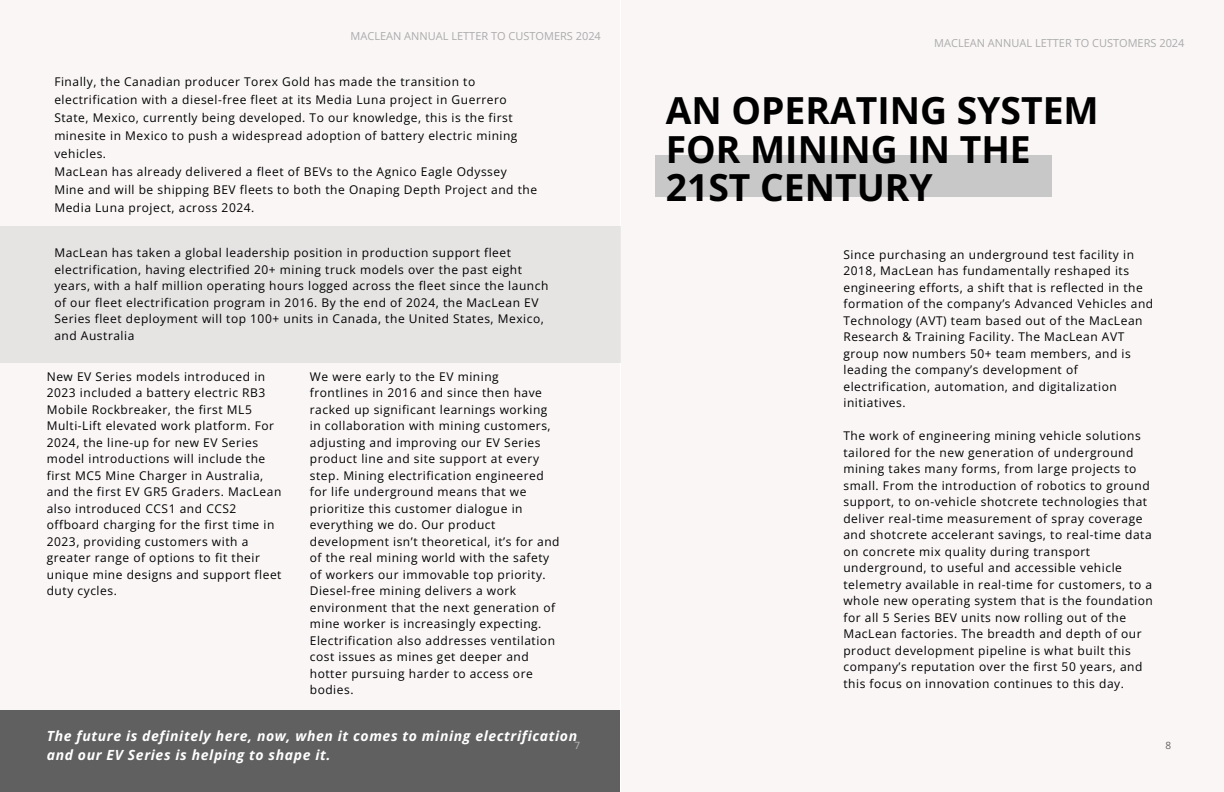
<style>
.page{position:relative;width:1224px;height:792px;background:#fff}
.page>*{position:absolute;margin:0;border:0;box-sizing:border-box;transform-origin:0 0}
.t1{font:700 37.3px/38.2px "Open Sans";color:#000}
.t2{font:italic 700 14px/19.5px "Open Sans";letter-spacing:.045em;color:#fff}
.t3{font:12px/16.5px "Open Sans";letter-spacing:.045em;color:#000001}
.t4{font:12px/18px "Open Sans";letter-spacing:.045em;color:#000}
.t5{font:11px "Open Sans";color:#ababab}
.t6{font:10px "Open Sans";color:#bbb}
.t7{font:10px "Open Sans";color:#606060}
</style>
<div class="page">
<div style="left:0;top:0;width:620px;height:792px;background:#faf6f6"></div>
<div style="left:0;top:710px;width:620px;height:82px;background:#606060"></div>
<div style="left:0;top:226px;width:622px;height:137px;background:#e6e3e3"></div>
<div style="left:622px;top:0;width:602px;height:791px;background:#faf6f6"></div>
<div style="left:656px;top:155px;width:396px;height:41px;background:#c9c8c8"></div>
<p class="t5" style="left:351px;top:28px;width:252px">MACLEAN ANNUAL LETTER TO CUSTOMERS 2024</p>
<p class="t4" style="left:54px;top:72px;width:484px">Finally, the Canadian producer Torex Gold has made the transition to electrification with a diesel-free fleet at its Media Luna project in Guerrero State, Mexico, currently being developed. To our knowledge, this is the first minesite in Mexico to push a widespread adoption of battery electric mining vehicles.<br>MacLean has already delivered a fleet of BEVs to the Agnico Eagle Odyssey Mine and will be shipping BEV fleets to both the Onaping Depth Project and the Media Luna project, across 2024.</p>
<p class="t4" style="left:54px;top:244px;width:496px;line-height:16.5px">MacLean has taken a global leadership position in production support fleet electrification, having electrified 20+ mining truck models over the past eight years, with a half million operating hours logged across the fleet since the launch of our fleet electrification program in 2016. By the end of 2024, the MacLean EV Series fleet deployment will top 100+ units in Canada, the United States, Mexico, and Australia</p>
<p class="t3" style="left:47px;top:368px;width:236px">New EV Series models introduced in 2023 included a battery electric RB3<br>Mobile Rockbreaker, the first ML5<br>Multi-Lift elevated work platform. For 2024, the line-up for new EV Series model introductions will include the first MC5 Mine Charger in Australia, and the first EV GR5 Graders. MacLean also introduced CCS1 and CCS2 offboard charging for the first time in 2023, providing customers with a greater range of options to fit their unique mine designs and support fleet duty cycles.</p>
<p class="t3" style="left:310px;top:368px;width:251px">We were early to the EV mining frontlines in 2016 and since then have racked up significant learnings working in collaboration with mining customers, adjusting and improving our EV Series product line and site support at every step. Mining electrification engineered for life underground means that we prioritize this customer dialogue in everything we do. Our product development isn’t theoretical, it’s for and of the real mining world with the safety of workers our immovable top priority.<br>Diesel-free mining delivers a work environment that the next generation of mine worker is increasingly expecting.<br>Electrification also addresses ventilation cost issues as mines get deeper and hotter pursuing harder to access ore bodies.</p>
<p class="t2" style="left:47px;top:725px;width:532px">The future is definitely here, now, when it comes to mining electrification and our EV Series is helping to shape it.</p>
<p class="t6" style="left:574px;top:738px;width:7px">7</p>
<p class="t5" style="left:934px;top:35px;width:252px">MACLEAN ANNUAL LETTER TO CUSTOMERS 2024</p>
<h1 class="t1" style="left:666px;top:91px;width:435px">AN OPERATING SYSTEM<br>FOR MINING IN THE<br>21ST CENTURY</h1>
<p class="t3" style="left:843px;top:246px;width:311px">Since purchasing an underground test facility in 2018, MacLean has fundamentally reshaped its engineering efforts, a shift that is reflected in the formation of the company’s Advanced Vehicles and Technology (AVT) team based out of the MacLean Research &amp; Training Facility. The MacLean AVT group now numbers 50+ team members, and is leading the company’s development of electrification, automation, and digitalization initiatives.</p>
<p class="t3" style="left:843px;top:427px;width:311px">The work of engineering mining vehicle solutions tailored for the new generation of underground mining takes many forms, from large projects to small. From the introduction of robotics to ground support, to on-vehicle shotcrete technologies that deliver real-time measurement of spray coverage and shotcrete accelerant savings, to real-time data on concrete mix quality during transport underground, to useful and accessible vehicle telemetry available in real-time for customers, to a whole new operating system that is the foundation for all 5 Series BEV units now rolling out of the MacLean factories. The breadth and depth of our product development pipeline is what built this company’s reputation over the first 50 years, and this focus on innovation continues to this day.</p>
<p class="t7" style="left:1166px;top:738px;width:7px">8</p>
</div>
